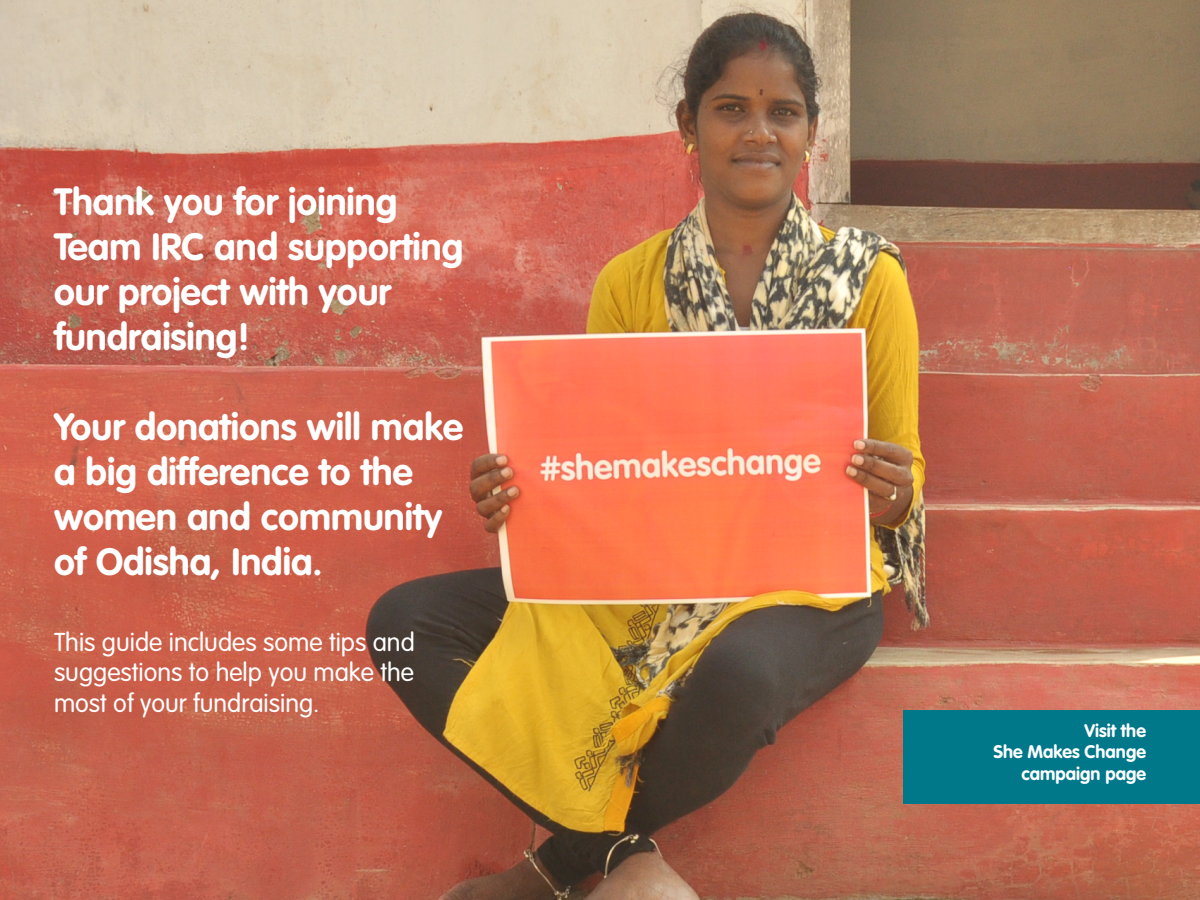
<style>
.page{position:relative;width:1200px;height:900px;background:#fff}
.page>*{position:absolute;margin:0;border:0;box-sizing:border-box;transform-origin:0 0}
.t1{font:700 37.5px/45px "VAG Rounded Std";color:#fff}
.t2{font:300 25.5px/30.6px "VAG Rounded Std";color:#fff;text-align:justify}
.t3{font:700 18px/21.6px "VAG Rounded Std";color:#fff;text-align:right}
</style>
<div class="page">
<img style="left:0;top:0;width:1200px;height:900px">
<div style="left:903px;top:710px;width:297px;height:94px;background:#00788a"></div>
<p class="t1" style="left:54px;top:181px;width:411px">Thank you for joining<br>Team IRC and supporting our project with your fundraising!</p>
<p class="t1" style="left:54px;top:406px;width:411px">Your donations will make a big difference to the women and community of Odisha, India.</p>
<p class="t2" style="left:54px;top:627px;width:362px">This guide includes some tips and suggestions to help you make the most of your fundraising.</p>
<p class="t3" style="left:993px;top:720px;width:154px">Visit the<br>She Makes Change campaign page</p>
</div>
